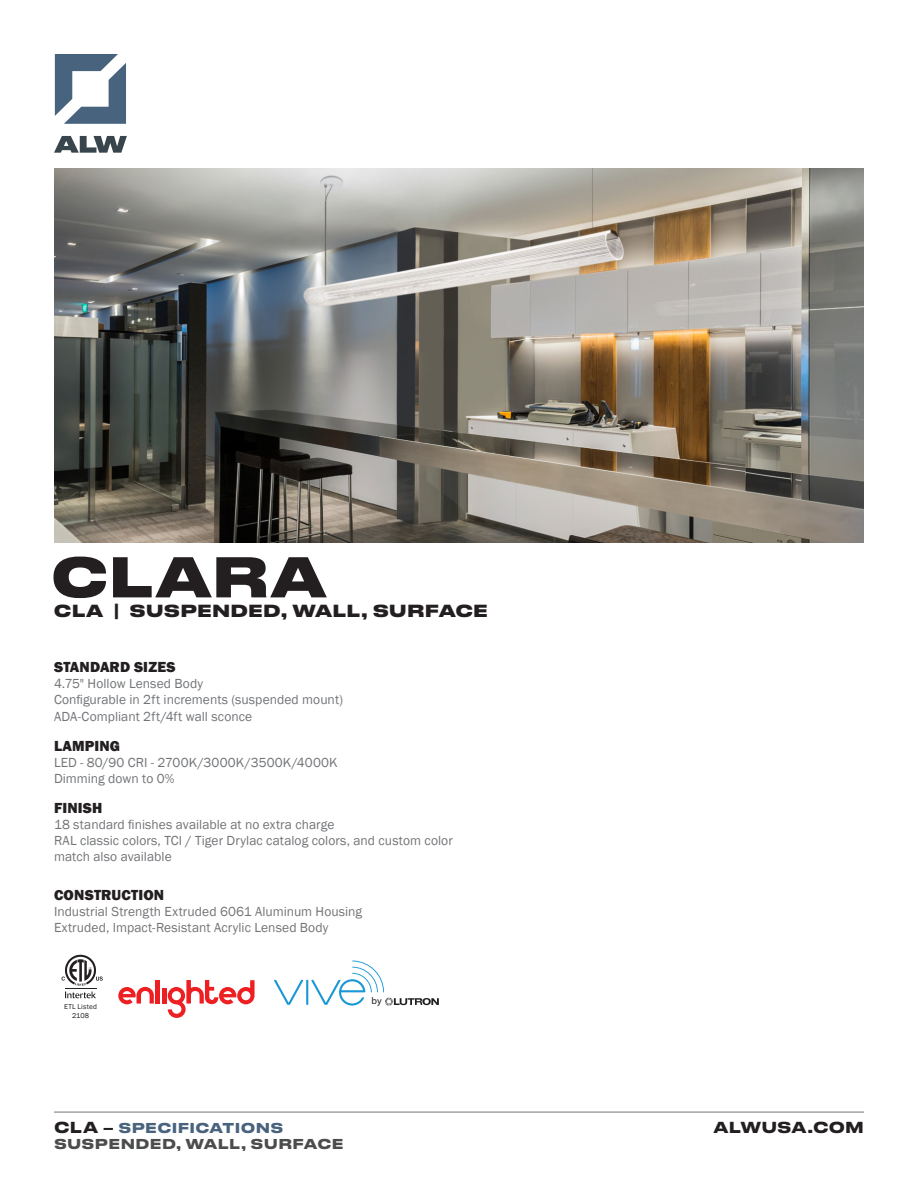
<style>
.page{position:relative;width:918px;height:1188px;background:#fff}
.page>*{position:absolute;margin:0;border:0;box-sizing:border-box;transform-origin:0 0}
.CVR_TITLE{font:800 54px "Druk Text Wide";letter-spacing:.01em;color:#231f20}
.CVR_TITLE-2{font:800 16.5px "Druk Text Wide";letter-spacing:.005em;color:#231f20}
.CVR_TITLE-3{font:800 15px "Franklin Gothic";letter-spacing:.01em;color:#231f20}
.t1{font:700 15px "Druk Text Wide";letter-spacing:.01em;color:#231f20}
.CVR_TITLE-4{font:13.5px/16.2px "Franklin Gothic";letter-spacing:.005em;color:#727477}
.t2{font:700 13.5px/16.2px "Druk Text Wide";letter-spacing:.025em;color:#4b4c4d}
.t3{font:300 9.75px "Helvetica Neue LT Std";color:#211e1e}
.CVR_TITLE-5{font:7.2px "Franklin Gothic";letter-spacing:.025em;color:#231f20}
.s1{font-size:15px;color:#231f20}
.s2{color:#231f20}
.s3{color:#49637e}
</style>
<div class="page">
<hr style="left:54px;top:1112px;width:810px;height:1px;background:#727477">
<svg style="left:54px;top:136px;width:73px;height:17px"></svg>
<svg style="left:55px;top:54px;width:71px;height:70px"></svg>
<svg style="left:62px;top:955px;width:41px;height:43px"></svg>
<img style="left:54px;top:169px;width:810px;height:373px">
<hr style="left:306px;top:980px;width:2px;height:25px;background:#1a98d5">
<svg style="left:274px;top:980px;width:29px;height:25px"></svg>
<svg style="left:311px;top:961px;width:128px;height:45px"></svg>
<hr style="left:156px;top:980px;width:4px;height:24px;background:#ee1f23">
<hr style="left:162px;top:988px;width:4px;height:16px;background:#ee1f23">
<svg style="left:118px;top:987px;width:36px;height:17px"></svg>
<svg style="left:168px;top:980px;width:87px;height:38px"></svg>
<p class="CVR_TITLE" style="left:51px;top:530px;width:277px">CLARA</p>
<p class="CVR_TITLE-2" style="left:54px;top:597px;width:436px">CLA | SUSPENDED, WALL, SURFACE</p>
<p class="CVR_TITLE-3" style="left:54px;top:657px;width:123px">STANDARD SIZES</p>
<p class="CVR_TITLE-4" style="left:54px;top:676px;width:151px">4.75" Hollow Lensed Body</p>
<p class="CVR_TITLE-4" style="left:54px;top:692px;width:290px">Configurable in 2ft increments (suspended mount)</p>
<p class="CVR_TITLE-4" style="left:54px;top:708px;width:200px">ADA-Compliant 2ft/4ft wall sconce</p>
<p class="CVR_TITLE-3" style="left:54px;top:736px;width:68px">LAMPING</p>
<p class="CVR_TITLE-4" style="left:54px;top:754px;width:285px">LED - 80/90 CRI - 2700K/3000K/3500K/4000K</p>
<p class="CVR_TITLE-4" style="left:54px;top:771px;width:122px">Dimming down to 0%</p>
<p class="CVR_TITLE-3" style="left:54px;top:798px;width:50px">FINISH</p>
<p class="CVR_TITLE-4" style="left:54px;top:817px;width:282px">18 standard finishes available at no extra charge</p>
<p class="CVR_TITLE-4" style="left:54px;top:833px;width:400px">RAL classic colors, TCI / Tiger Drylac catalog colors, and custom color match also available</p>
<p class="CVR_TITLE-3" style="left:54px;top:885px;width:112px">CONSTRUCTION</p>
<p class="CVR_TITLE-4" style="left:54px;top:904px;width:310px">Industrial Strength Extruded 6061 Aluminum Housing</p>
<p class="CVR_TITLE-4" style="left:54px;top:920px;width:276px">Extruded, Impact-Resistant Acrylic Lensed Body</p>
<p class="CVR_TITLE-5" style="left:64px;top:1002px;width:34px">ETL Listed</p>
<p class="CVR_TITLE-5" style="left:72px;top:1011px;width:19px">2108</p>
<p class="t3" style="left:372px;top:995px;width:12px">by</p>
<p class="t2" style="left:54px;top:1118px;width:291px"><span class="s1">CLA</span> <span class="s2">–</span> <span class="s3">SPECIFICATIONS<br></span>SUSPENDED, WALL, SURFACE</p>
<p class="t1" style="left:713px;top:1114px;width:152px">ALWUSA.COM</p>
</div>
